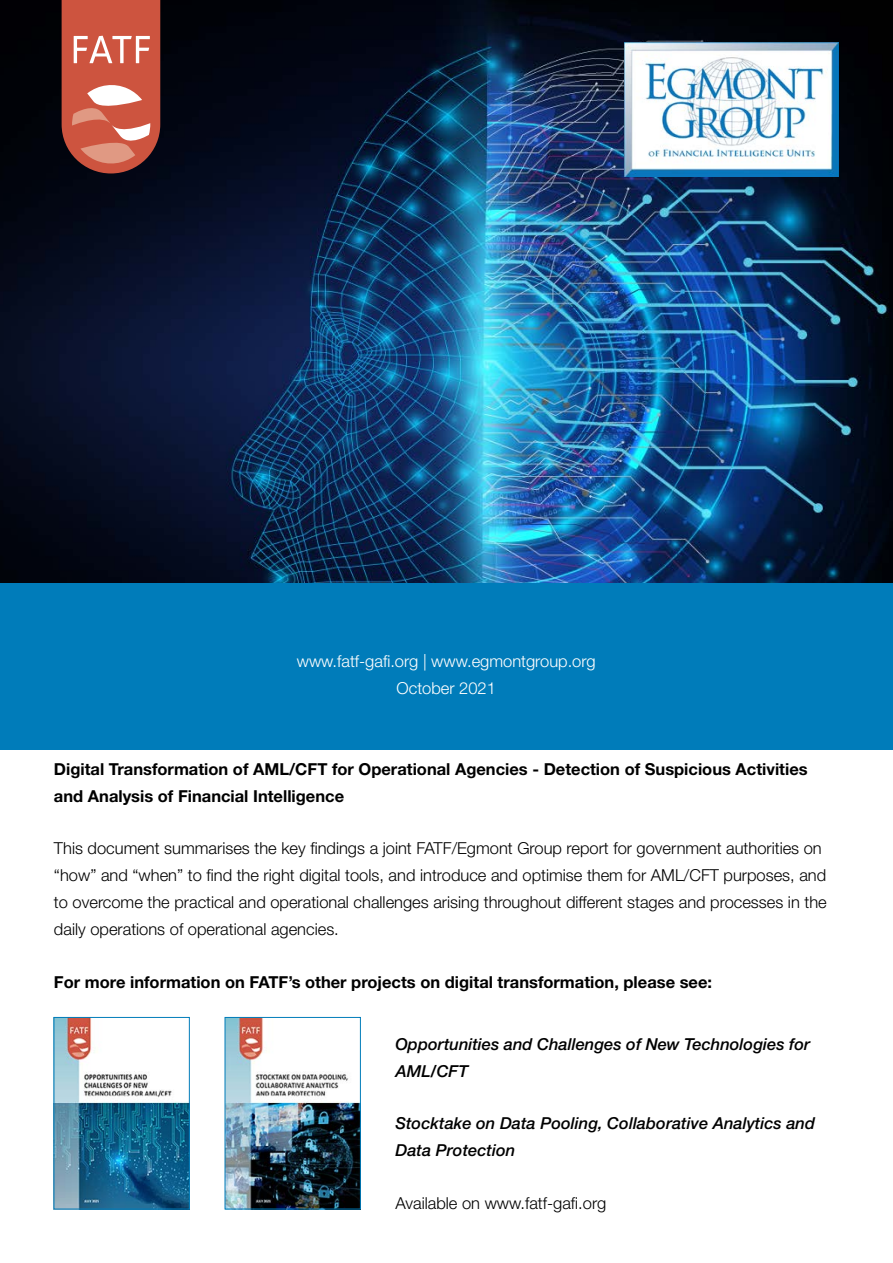
<style>
.page{position:relative;width:893px;height:1263px;background:#fff}
.page>*{position:absolute;margin:0;border:0;box-sizing:border-box;transform-origin:0 0}
.t1{font:300 16.5px/27px "Helvetica Neue LT Std";color:#000}
.t2{font:700 16.5px/27px "Helvetica Neue LT Std";color:#000}
.t3{font:italic 500 16.5px/27px "Helvetica Neue LT Std";color:#000}
.t4{font:300 16.5px/27px "Helvetica Neue LT Std";color:#fff;text-align:center}
</style>
<div class="page">
<div style="left:0;top:566px;width:893px;height:184px;background:#007cba"></div>
<img style="left:0;top:0;width:893px;height:583px">
<img style="left:56px;top:1019px;width:131px;height:188px">
<div style="left:54px;top:1017px;width:135px;height:192px;border:1px solid #007cba"></div>
<img style="left:227px;top:1019px;width:132px;height:188px">
<div style="left:225px;top:1017px;width:136px;height:192px;border:1px solid #007cba"></div>
<svg style="left:62px;top:0;width:98px;height:173px;background:#c86656"></svg>
<img style="left:624px;top:42px;width:215px;height:134px">
<p class="t4" style="left:297px;top:647px;width:300px">www.fatf-gafi.org | www.egmontgroup.org<br>October 2021</p>
<p class="t2" style="left:54px;top:755px;width:755px">Digital Transformation of AML/CFT for Operational Agencies - Detection of Suspicious Activities and Analysis of Financial Intelligence</p>
<p class="t1" style="left:54px;top:834px;width:774px">This document summarises the key findings a joint FATF/Egmont Group report for government authorities on “how” and “when” to find the right digital tools, and introduce and optimise them for AML/CFT purposes, and to overcome the practical and operational challenges arising throughout different stages and processes in the daily operations of operational agencies.</p>
<p class="t2" style="left:54px;top:968px;width:660px">For more information on FATF’s other projects on digital transformation, please see:</p>
<p class="t3" style="left:395px;top:1030px;width:416px">Opportunities and Challenges of New Technologies for<br>AML/CFT</p>
<p class="t3" style="left:395px;top:1110px;width:421px">Stocktake on Data Pooling, Collaborative Analytics and<br>Data Protection</p>
<p class="t1" style="left:395px;top:1189px;width:212px">Available on www.fatf-gafi.org</p>
</div>
